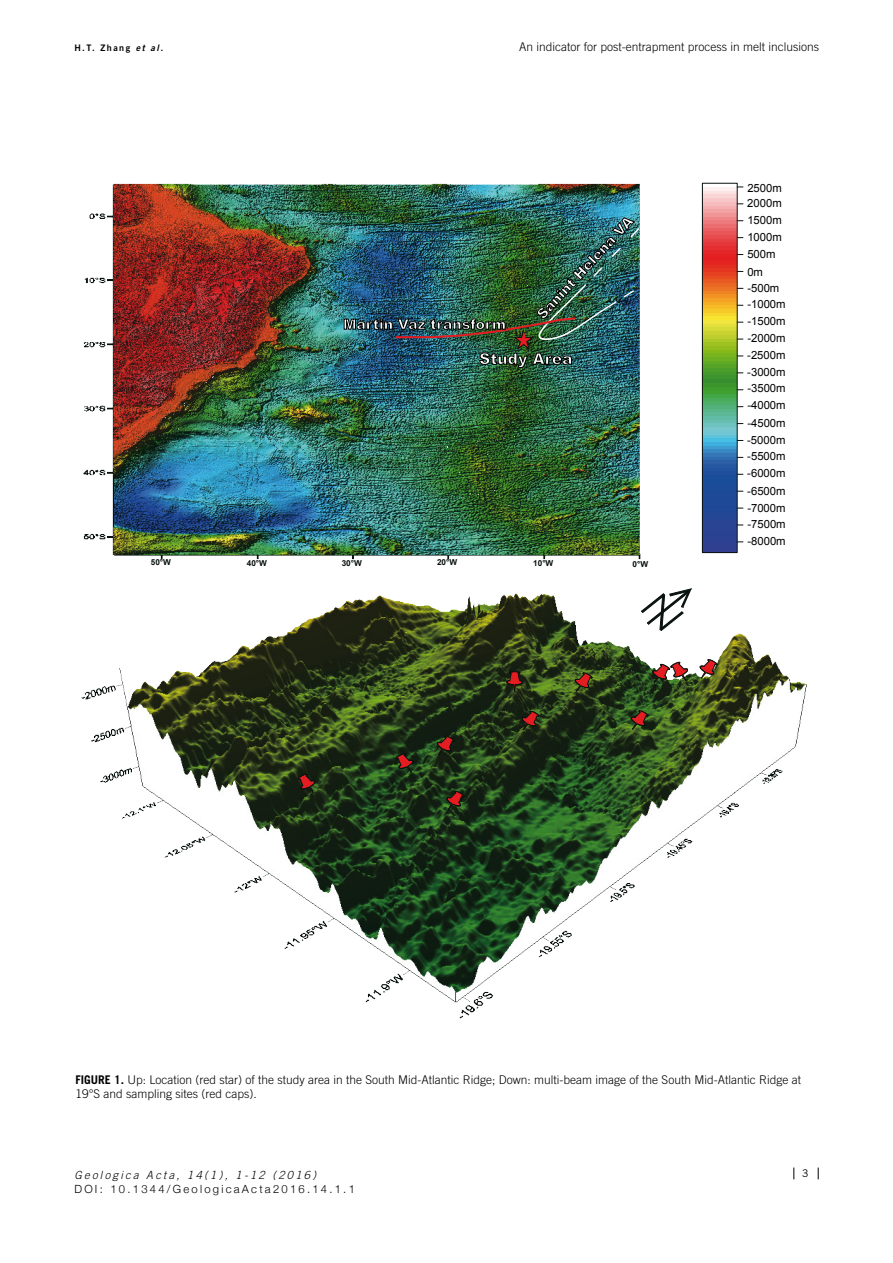
<style>
.page{position:relative;width:893px;height:1263px;background:#fff}
.page>*{position:absolute;margin:0;border:0;box-sizing:border-box;transform-origin:0 0}
.t1{font:900 15.45px "Arial";color:#fafaf9}
.t2{font:900 14.1px "Arial";color:#fafaf9}
.t3{font:300 12px/13.5px "Trade Gothic";color:#000}
.t4{font:11.25px/17px "Arial";color:#000}
.t5{font:300 11.25px "Helvetica Neue";letter-spacing:.2em;color:#000}
.t6{font:italic 300 11.25px "Trade Gothic";letter-spacing:.2em;color:#000}
.t7{font:10.5px "Trade Gothic";color:#000}
.t8{font:9px "Trade Gothic Bold Two";letter-spacing:.16em;color:#000}
.t9{font:700 8.25px "Arial";color:#09120e}
.s1{font-style:italic}
.s2{font-weight:700}
</style>
<div class="page">
<svg style="left:793px;top:1167px;width:1px;height:12px"></svg>
<svg style="left:818px;top:1167px;width:1px;height:12px"></svg>
<img style="left:83px;top:183px;width:558px;height:371px">
<hr style="left:702px;top:549px;width:35px;height:4px;background:#323e8f">
<hr style="left:702px;top:545px;width:35px;height:4px;background:#2f4090">
<hr style="left:702px;top:541px;width:35px;height:4px;background:#2f4091">
<hr style="left:702px;top:538px;width:35px;height:3px;background:#2c4191">
<hr style="left:702px;top:534px;width:35px;height:4px;background:#294392">
<hr style="left:702px;top:530px;width:35px;height:4px;background:#294392">
<hr style="left:702px;top:527px;width:35px;height:3px;background:#284493">
<hr style="left:702px;top:523px;width:35px;height:4px;background:#284493">
<hr style="left:702px;top:519px;width:35px;height:4px;background:#274594">
<hr style="left:702px;top:516px;width:35px;height:3px;background:#244694">
<hr style="left:702px;top:512px;width:35px;height:4px;background:#224795">
<hr style="left:702px;top:508px;width:35px;height:4px;background:#1f4896">
<hr style="left:702px;top:505px;width:35px;height:3px;background:#1e4896">
<hr style="left:702px;top:501px;width:35px;height:4px;background:#1d4996">
<hr style="left:702px;top:497px;width:35px;height:4px;background:#1f4997">
<hr style="left:702px;top:493px;width:35px;height:4px;background:#1e4a97">
<hr style="left:702px;top:490px;width:35px;height:3px;background:#1d4a97">
<hr style="left:702px;top:486px;width:35px;height:4px;background:#1c4c98">
<hr style="left:702px;top:482px;width:35px;height:4px;background:#1b4c99">
<hr style="left:702px;top:479px;width:35px;height:3px;background:#1a4d99">
<hr style="left:702px;top:475px;width:35px;height:4px;background:#1b4e9a">
<hr style="left:702px;top:471px;width:35px;height:4px;background:#20509b">
<hr style="left:702px;top:468px;width:35px;height:3px;background:#22539e">
<hr style="left:702px;top:464px;width:35px;height:4px;background:#2558a1">
<hr style="left:702px;top:460px;width:35px;height:4px;background:#2c5fa6">
<hr style="left:702px;top:457px;width:35px;height:3px;background:#2f6aae">
<hr style="left:702px;top:453px;width:35px;height:4px;background:#3576b7">
<hr style="left:702px;top:449px;width:35px;height:4px;background:#3988c4">
<svg style="left:704px;top:445px;width:31px;height:4px"></svg>
<hr style="left:702px;top:442px;width:35px;height:3px;background:#3db0e0">
<hr style="left:702px;top:438px;width:35px;height:4px;background:#47bfe4">
<svg style="left:704px;top:434px;width:31px;height:4px"></svg>
<hr style="left:702px;top:431px;width:35px;height:3px;background:#70c6d4">
<hr style="left:702px;top:427px;width:35px;height:4px;background:#76c6cc">
<hr style="left:702px;top:423px;width:35px;height:4px;background:#6ec2c0">
<hr style="left:702px;top:420px;width:35px;height:3px;background:#68beb2">
<hr style="left:702px;top:416px;width:35px;height:4px;background:#62bba4">
<hr style="left:702px;top:412px;width:35px;height:4px;background:#5db897">
<hr style="left:702px;top:408px;width:35px;height:4px;background:#57b589">
<hr style="left:702px;top:405px;width:35px;height:4px;background:#52b17a">
<hr style="left:702px;top:401px;width:35px;height:4px;background:#4dae6a">
<svg style="left:704px;top:397px;width:31px;height:4px"></svg>
<hr style="left:702px;top:394px;width:35px;height:3px;background:#42a847">
<hr style="left:702px;top:390px;width:35px;height:4px;background:#40a130">
<hr style="left:702px;top:386px;width:35px;height:4px;background:#3e9b2c">
<hr style="left:702px;top:383px;width:35px;height:3px;background:#3c942d">
<hr style="left:702px;top:379px;width:35px;height:4px;background:#378e2e">
<hr style="left:702px;top:375px;width:35px;height:4px;background:#3d932d">
<hr style="left:702px;top:372px;width:35px;height:3px;background:#44982c">
<hr style="left:702px;top:368px;width:35px;height:4px;background:#4c9e2a">
<hr style="left:702px;top:364px;width:35px;height:4px;background:#55a428">
<hr style="left:702px;top:360px;width:35px;height:4px;background:#60aa26">
<hr style="left:702px;top:357px;width:35px;height:3px;background:#6cb022">
<hr style="left:702px;top:353px;width:35px;height:4px;background:#78b41e">
<svg style="left:704px;top:349px;width:31px;height:4px"></svg>
<hr style="left:702px;top:346px;width:35px;height:3px;background:#93bd1e">
<hr style="left:702px;top:342px;width:35px;height:4px;background:#9fc223">
<svg style="left:704px;top:338px;width:31px;height:4px"></svg>
<hr style="left:702px;top:335px;width:35px;height:3px;background:#bbce2e">
<hr style="left:702px;top:331px;width:35px;height:4px;background:#c8d332">
<hr style="left:702px;top:327px;width:35px;height:4px;background:#d6da38">
<hr style="left:702px;top:324px;width:35px;height:3px;background:#e3df3d">
<hr style="left:702px;top:320px;width:35px;height:4px;background:#f0e63f">
<hr style="left:702px;top:316px;width:35px;height:4px;background:#f7e531">
<svg style="left:704px;top:312px;width:31px;height:4px"></svg>
<hr style="left:702px;top:309px;width:35px;height:3px;background:#f6c929">
<hr style="left:702px;top:305px;width:35px;height:4px;background:#f5bc26">
<svg style="left:704px;top:301px;width:31px;height:4px"></svg>
<hr style="left:702px;top:298px;width:35px;height:3px;background:#f5a124">
<hr style="left:702px;top:294px;width:35px;height:4px;background:#f29223">
<svg style="left:704px;top:290px;width:31px;height:4px"></svg>
<hr style="left:702px;top:287px;width:35px;height:3px;background:#ec7525">
<hr style="left:702px;top:283px;width:35px;height:4px;background:#eb6824">
<hr style="left:702px;top:279px;width:35px;height:4px;background:#e95a22">
<hr style="left:702px;top:276px;width:35px;height:3px;background:#e74d21">
<hr style="left:702px;top:272px;width:35px;height:4px;background:#e64221">
<hr style="left:702px;top:268px;width:35px;height:4px;background:#e53621">
<hr style="left:702px;top:264px;width:35px;height:4px;background:#e42d21">
<hr style="left:702px;top:261px;width:35px;height:3px;background:#e42521">
<hr style="left:702px;top:257px;width:35px;height:4px;background:#e31f21">
<hr style="left:702px;top:253px;width:35px;height:4px;background:#e32124">
<hr style="left:702px;top:250px;width:35px;height:3px;background:#e42629">
<hr style="left:702px;top:246px;width:35px;height:4px;background:#e42e31">
<hr style="left:702px;top:242px;width:35px;height:4px;background:#e53639">
<hr style="left:702px;top:239px;width:35px;height:3px;background:#e64043">
<hr style="left:702px;top:235px;width:35px;height:4px;background:#e74b4e">
<hr style="left:702px;top:231px;width:35px;height:4px;background:#e85659">
<hr style="left:702px;top:228px;width:35px;height:3px;background:#e96063">
<hr style="left:702px;top:224px;width:35px;height:4px;background:#eb6d70">
<hr style="left:702px;top:220px;width:35px;height:4px;background:#ed7a7c">
<svg style="left:704px;top:216px;width:31px;height:4px"></svg>
<hr style="left:702px;top:213px;width:35px;height:3px;background:#f09496">
<hr style="left:702px;top:209px;width:35px;height:4px;background:#f2a2a3">
<hr style="left:702px;top:205px;width:35px;height:4px;background:#f4afb0">
<hr style="left:702px;top:202px;width:35px;height:3px;background:#f6bbbc">
<hr style="left:702px;top:198px;width:35px;height:4px;background:#f8c8c8">
<hr style="left:702px;top:194px;width:35px;height:4px;background:#fad5d5">
<hr style="left:702px;top:191px;width:35px;height:3px;background:#fbe3e3">
<hr style="left:702px;top:187px;width:35px;height:4px;background:#fdf0f0">
<div style="left:702px;top:183px;width:35px;height:370px;border:1px solid #09120e"></div>
<img style="left:81px;top:554px;width:726px;height:465px">
<svg style="left:575px;top:673px;width:18px;height:19px"></svg>
<svg style="left:437px;top:736px;width:18px;height:19px"></svg>
<svg style="left:447px;top:791px;width:17px;height:19px"></svg>
<svg style="left:653px;top:662px;width:35px;height:21px"></svg>
<svg style="left:631px;top:710px;width:18px;height:20px"></svg>
<svg style="left:396px;top:753px;width:18px;height:20px"></svg>
<svg style="left:507px;top:671px;width:16px;height:21px"></svg>
<svg style="left:298px;top:774px;width:18px;height:19px"></svg>
<svg style="left:522px;top:711px;width:18px;height:19px"></svg>
<svg style="left:700px;top:659px;width:18px;height:20px"></svg>
<svg style="left:641px;top:588px;width:51px;height:43px"></svg>
<img style="left:343px;top:217px;width:298px;height:151px">
<p class="t8" style="left:74px;top:43px;width:90px">H.T. Zhang <span class="s1">et al.</span></p>
<p class="t3" style="left:519px;top:40px;width:302px">An indicator for post-entrapment process in melt inclusions</p>
<p class="t2" style="left:343px;top:314px;width:164px">Martin Vaz transform</p>
<p class="t2" style="left:532px;top:310px;width:135px;rotate:-47deg">Sanint Helena VA</p>
<p class="t1" style="left:479px;top:347px;width:95px">Study Area</p>
<p class="t9" style="left:151px;top:557px;width:22px">50°W</p>
<p class="t9" style="left:247px;top:557px;width:22px">40°W</p>
<p class="t9" style="left:342px;top:557px;width:22px">30°W</p>
<p class="t9" style="left:437px;top:557px;width:22px">20°W</p>
<p class="t9" style="left:533px;top:557px;width:22px">10°W</p>
<p class="t9" style="left:633px;top:558px;width:17px">0°W</p>
<p class="t4" style="left:747px;top:179px;width:36px">2500m<br>2000m<br>1500m<br>1000m<br>500m<br>0m</p>
<p class="t4" style="left:747px;top:279px;width:33px">-500m</p>
<p class="t4" style="left:747px;top:296px;width:40px">-1000m</p>
<p class="t4" style="left:747px;top:313px;width:40px">-1500m</p>
<p class="t4" style="left:747px;top:330px;width:40px">-2000m</p>
<p class="t4" style="left:747px;top:346px;width:40px">-2500m</p>
<p class="t4" style="left:747px;top:363px;width:40px;text-align:justify">-3000m -3500m -4000m -4500m -5000m -5500m -6000m -6500m -7000m -7500m -8000m</p>
<p class="t3" style="left:75px;top:1073px;width:727px"><span class="s2">FIGURE 1.</span> Up: Location (red star) of the study area in the South Mid-Atlantic Ridge; Down: multi-beam image of the South Mid-Atlantic Ridge at<br>19°S and sampling sites (red caps).</p>
<p class="t6" style="left:74px;top:1168px;width:243px">Geologica Acta, 14(1), 1-12 (2016)</p>
<p class="t5" style="left:74px;top:1181px;width:282px">DOI: 10.1344/GeologicaActa2016.14.1.1</p>
<p class="t7" style="left:802px;top:1167px;width:8px">3</p>
</div>
